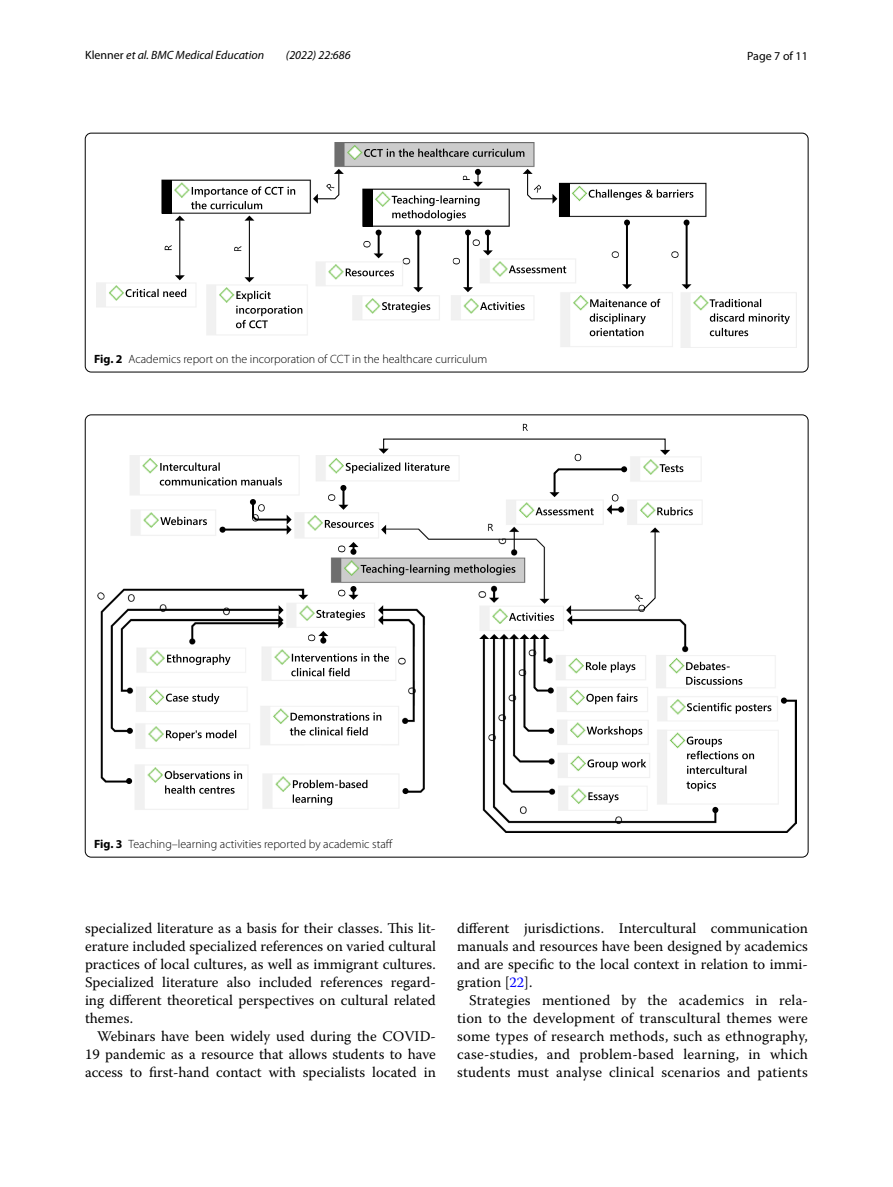
<style>
.page{position:relative;width:893px;height:1187px;background:#fff}
.page>*{position:absolute;margin:0;border:0;box-sizing:border-box;transform-origin:0 0}
.t1{font:14.7px/18px "Warnock Pro";color:#000;text-align:justify}
.t2{font:300 12px "Myriad Pro";color:#000}
.t3{font:italic 12px "Myriad Pro";color:#000}
.t4{font:12px "Myriad Pro";color:#000}
.s1{font-style:normal}
.s2{font-weight:700}
.s3{color:#00f}
</style>
<div class="page">
<img style="left:96px;top:142px;width:701px;height:206px">
<svg style="left:165px;top:245px;width:7px;height:5px"></svg>
<svg style="left:234px;top:246px;width:7px;height:5px"></svg>
<svg style="left:363px;top:241px;width:8px;height:6px"></svg>
<svg style="left:612px;top:251px;width:7px;height:7px"></svg>
<svg style="left:671px;top:251px;width:7px;height:7px"></svg>
<hr style="left:179px;top:221px;width:1px;height:54px;background:#000">
<svg style="left:175px;top:275px;width:10px;height:5px"></svg>
<svg style="left:175px;top:215px;width:10px;height:6px"></svg>
<hr style="left:249px;top:221px;width:1px;height:56px;background:#000">
<svg style="left:244px;top:277px;width:10px;height:5px"></svg>
<svg style="left:244px;top:215px;width:10px;height:6px"></svg>
<hr style="left:378px;top:232px;width:2px;height:21px;background:#000">
<svg style="left:374px;top:253px;width:10px;height:5px"></svg>
<svg style="left:376px;top:230px;width:6px;height:5px"></svg>
<hr style="left:417px;top:232px;width:2px;height:55px;background:#000">
<svg style="left:413px;top:287px;width:10px;height:5px"></svg>
<svg style="left:415px;top:230px;width:6px;height:5px"></svg>
<hr style="left:467px;top:232px;width:2px;height:55px;background:#000">
<svg style="left:463px;top:287px;width:10px;height:5px"></svg>
<svg style="left:453px;top:230px;width:40px;height:34px"></svg>
<hr style="left:626px;top:222px;width:2px;height:62px;background:#000">
<svg style="left:622px;top:284px;width:10px;height:5px"></svg>
<div style="left:624px;top:219px;width:6px;height:7px;background:#000;border-radius:50%"></div>
<hr style="left:686px;top:222px;width:2px;height:62px;background:#000">
<svg style="left:682px;top:284px;width:9px;height:5px"></svg>
<svg style="left:684px;top:219px;width:5px;height:7px"></svg>
<svg style="left:313px;top:169px;width:31px;height:35px"></svg>
<svg style="left:463px;top:169px;width:20px;height:18px"></svg>
<svg style="left:523px;top:169px;width:34px;height:35px"></svg>
<div style="left:162px;top:180px;width:10px;height:33px;background:#000"></div>
<svg style="left:191px;top:186px;width:104px;height:23px"></svg>
<div style="left:363px;top:189px;width:10px;height:37px;background:#000"></div>
<svg style="left:392px;top:195px;width:88px;height:26px"></svg>
<div style="left:559px;top:183px;width:10px;height:34px;background:#000"></div>
<svg style="left:589px;top:189px;width:104px;height:11px"></svg>
<svg style="left:364px;top:149px;width:160px;height:8px"></svg>
<svg style="left:126px;top:289px;width:60px;height:8px"></svg>
<svg style="left:236px;top:291px;width:66px;height:37px"></svg>
<svg style="left:480px;top:302px;width:45px;height:8px"></svg>
<svg style="left:509px;top:265px;width:57px;height:8px"></svg>
<svg style="left:346px;top:268px;width:48px;height:8px"></svg>
<svg style="left:382px;top:302px;width:48px;height:10px"></svg>
<svg style="left:590px;top:299px;width:70px;height:8px"></svg>
<svg style="left:590px;top:313px;width:56px;height:23px"></svg>
<svg style="left:710px;top:299px;width:51px;height:8px"></svg>
<svg style="left:710px;top:313px;width:80px;height:23px"></svg>
<div style="left:85px;top:133px;width:723px;height:239px;border:1px solid #000;border-radius:6px"></div>
<img style="left:97px;top:456px;width:700px;height:376px">
<svg style="left:523px;top:424px;width:5px;height:7px"></svg>
<svg style="left:781px;top:697px;width:6px;height:6px"></svg>
<svg style="left:479px;top:634px;width:20px;height:5px"></svg>
<svg style="left:712px;top:806px;width:6px;height:7px"></svg>
<svg style="left:308px;top:631px;width:20px;height:12px"></svg>
<svg style="left:298px;top:594px;width:10px;height:5px"></svg>
<svg style="left:126px;top:778px;width:6px;height:6px"></svg>
<svg style="left:402px;top:788px;width:6px;height:6px"></svg>
<svg style="left:279px;top:605px;width:5px;height:10px"></svg>
<svg style="left:127px;top:727px;width:6px;height:6px"></svg>
<hr style="left:223px;top:528px;width:64px;height:2px;background:#000">
<svg style="left:250px;top:499px;width:42px;height:35px"></svg>
<svg style="left:220px;top:526px;width:6px;height:6px"></svg>
<svg style="left:519px;top:634px;width:35px;height:99px"></svg>
<svg style="left:166px;top:693px;width:53px;height:11px"></svg>
<svg style="left:687px;top:702px;width:84px;height:11px"></svg>
<svg style="left:686px;top:661px;width:44px;height:9px"></svg>
<svg style="left:686px;top:676px;width:56px;height:8px"></svg>
<svg style="left:291px;top:712px;width:90px;height:8px"></svg>
<svg style="left:290px;top:727px;width:78px;height:8px"></svg>
<svg style="left:588px;top:792px;width:31px;height:10px"></svg>
<svg style="left:167px;top:654px;width:64px;height:11px"></svg>
<svg style="left:587px;top:759px;width:59px;height:10px"></svg>
<svg style="left:687px;top:736px;width:67px;height:23px"></svg>
<svg style="left:687px;top:765px;width:59px;height:9px"></svg>
<svg style="left:686px;top:780px;width:30px;height:11px"></svg>
<svg style="left:160px;top:462px;width:60px;height:9px"></svg>
<svg style="left:160px;top:477px;width:122px;height:8px"></svg>
<svg style="left:292px;top:653px;width:97px;height:8px"></svg>
<svg style="left:291px;top:667px;width:58px;height:9px"></svg>
<svg style="left:165px;top:770px;width:77px;height:9px"></svg>
<svg style="left:165px;top:785px;width:70px;height:8px"></svg>
<svg style="left:586px;top:693px;width:52px;height:11px"></svg>
<svg style="left:293px;top:779px;width:74px;height:9px"></svg>
<svg style="left:293px;top:794px;width:39px;height:11px"></svg>
<svg style="left:586px;top:661px;width:49px;height:11px"></svg>
<svg style="left:166px;top:729px;width:70px;height:11px"></svg>
<svg style="left:316px;top:438px;width:377px;height:187px"></svg>
<svg style="left:160px;top:516px;width:47px;height:9px"></svg>
<svg style="left:587px;top:726px;width:55px;height:11px"></svg>
<p class="t3" style="left:85px;top:48px;width:181px"><span class="s1">Klenner</span> et al. BMC Medical Education</p>
<p class="t3" style="left:286px;top:48px;width:66px">(2022) 22:686</p>
<p class="t4" style="left:747px;top:48px;width:62px">Page 7 of 11</p>
<p class="t2" style="left:94px;top:352px;width:395px"><span class="s2">Fig. 2</span> Academics report on the incorporation of CCT in the healthcare curriculum</p>
<p class="t2" style="left:94px;top:837px;width:300px"><span class="s2">Fig. 3</span> Teaching–learning activities reported by academic staff</p>
<p class="t1" style="left:85px;top:918px;width:352px">specialized literature as a basis for their classes. This lit&shy;erature included specialized references on varied cultural practices of local cultures, as well as immigrant cultures.<br>Specialized literature also included references regard&shy;ing different theoretical perspectives on cultural related themes.</p>
<p class="t1" style="left:85px;top:1026px;width:352px;text-indent:12px">Webinars have been widely used during the COVID-19 pandemic as a resource that allows students to have access to first-hand contact with specialists located in</p>
<p class="t1" style="left:457px;top:918px;width:352px">different jurisdictions. Intercultural communication manuals and resources have been designed by academics and are specific to the local context in relation to immi&shy;gration [<span class="s3">22</span>].</p>
<p class="t1" style="left:457px;top:990px;width:352px;text-indent:12px">Strategies mentioned by the academics in rela&shy;tion to the development of transcultural themes were some types of research methods, such as ethnography, case-studies, and problem-based learning, in which students must analyse clinical scenarios and patients</p>
</div>
